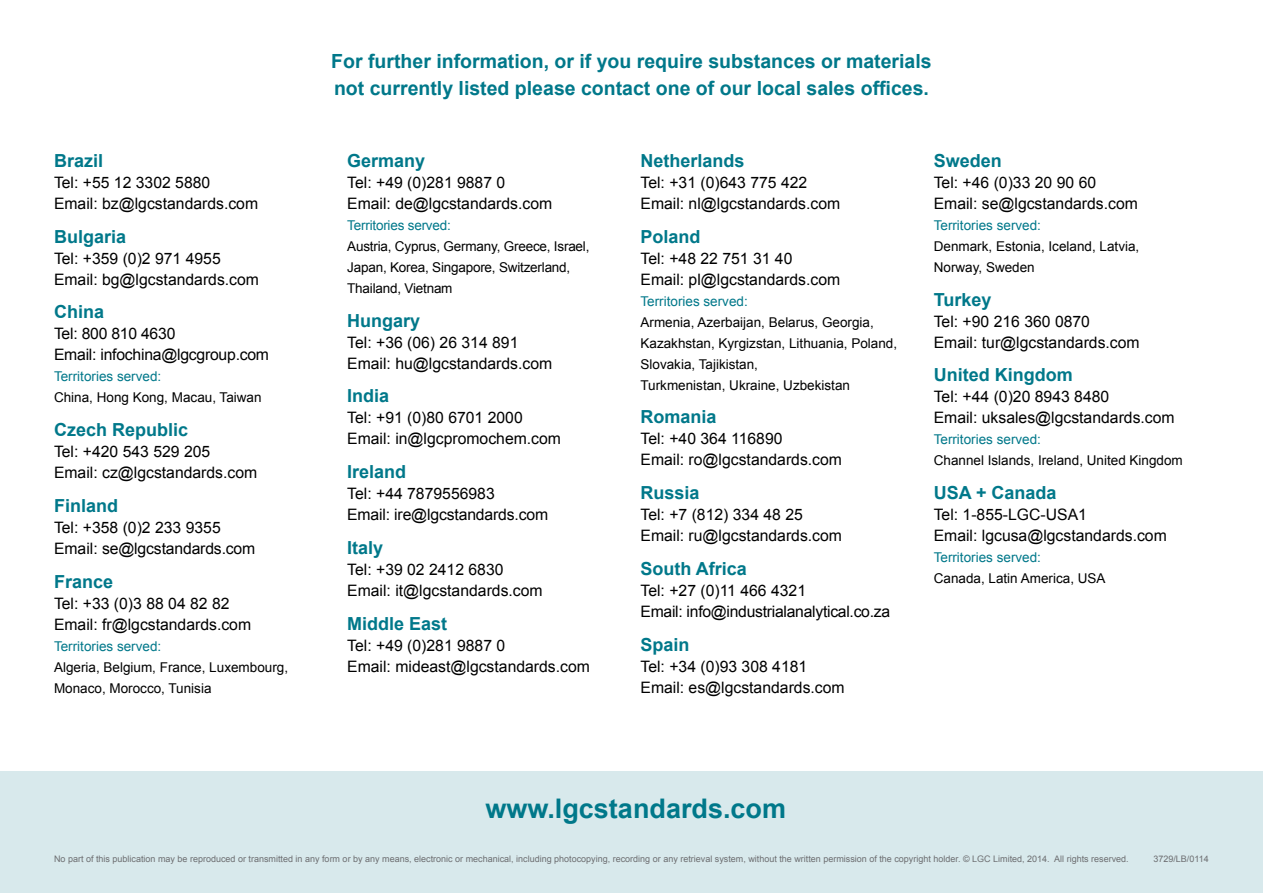
<style>
.page{position:relative;width:1263px;height:893px;background:#fff}
.page>*{position:absolute;margin:0;border:0;box-sizing:border-box;transform-origin:0 0}
.t1{font:700 27px "Arial";color:#00788a}
.t2{font:700 19.5px/27px "Arial";color:#00788a}
.t3{font:700 18px "Arial";color:#00788a}
.t4{font:15.75px/21px "Arial";color:#000}
.t5{font:15.75px/21px "Arial";letter-spacing:-.02em;color:#000}
.t6{font:13.5px/21px "Arial";color:#000}
.t7{font:13.5px "Arial";color:#00788a}
.t8{font:9px "Arial";color:#6d6e71}
</style>
<div class="page">
<div style="left:0;top:771px;width:1263px;height:122px;background:#d8e9ec"></div>
<p class="t3" style="left:54px;top:149px;width:51px">Brazil</p>
<p class="t4" style="left:54px;top:172px;width:206px">Tel: +55 12 3302 5880<br>Email: bz@lgcstandards.com</p>
<p class="t3" style="left:54px;top:224px;width:74px">Bulgaria</p>
<p class="t4" style="left:54px;top:248px;width:207px">Tel: +359 (0)2 971 4955<br>Email: bg@lgcstandards.com</p>
<p class="t3" style="left:54px;top:300px;width:52px">China</p>
<p class="t4" style="left:54px;top:324px;width:217px">Tel: 800 810 4630<br>Email: infochina@lgcgroup.com</p>
<p class="t7" style="left:54px;top:368px;width:109px">Territories served:</p>
<p class="t6" style="left:54px;top:387px;width:209px">China, Hong Kong, Macau, Taiwan</p>
<p class="t3" style="left:54px;top:418px;width:136px">Czech Republic</p>
<p class="t4" style="left:54px;top:441px;width:205px">Tel: +420 543 529 205<br>Email: cz@lgcstandards.com</p>
<p class="t3" style="left:54px;top:494px;width:66px">Finland</p>
<p class="t4" style="left:54px;top:517px;width:203px">Tel: +358 (0)2 233 9355<br>Email: se@lgcstandards.com</p>
<p class="t3" style="left:54px;top:569px;width:61px">France</p>
<p class="t4" style="left:54px;top:593px;width:199px">Tel: +33 (0)3 88 04 82 82<br>Email: fr@lgcstandards.com</p>
<p class="t7" style="left:54px;top:637px;width:109px">Territories served:</p>
<p class="t6" style="left:54px;top:657px;width:236px">Algeria, Belgium, France, Luxembourg,<br>Monaco, Morocco, Tunisia</p>
<p class="t2" style="left:331px;top:48px;width:602px">For further information, or if you require substances or materials not currently listed please contact one of our local sales offices.</p>
<p class="t3" style="left:347px;top:149px;width:80px">Germany</p>
<p class="t4" style="left:347px;top:172px;width:207px">Tel: +49 (0)281 9887 0<br>Email: de@lgcstandards.com</p>
<p class="t7" style="left:347px;top:216px;width:105px">Territories served:</p>
<p class="t6" style="left:347px;top:236px;width:244px">Austria, Cyprus, Germany, Greece, Israel,<br>Japan, Korea, Singapore, Switzerland,<br>Thailand, Vietnam</p>
<p class="t3" style="left:347px;top:308px;width:75px">Hungary</p>
<p class="t4" style="left:347px;top:332px;width:207px">Tel: +36 (06) 26 314 891<br>Email: hu@lgcstandards.com</p>
<p class="t3" style="left:347px;top:384px;width:44px">India</p>
<p class="t4" style="left:347px;top:408px;width:215px">Tel: +91 (0)80 6701 2000<br>Email: in@lgcpromochem.com</p>
<p class="t3" style="left:347px;top:460px;width:61px">Ireland</p>
<p class="t4" style="left:347px;top:483px;width:202px">Tel: +44 7879556983<br>Email: ire@lgcstandards.com</p>
<p class="t3" style="left:347px;top:536px;width:38px">Italy</p>
<p class="t4" style="left:347px;top:559px;width:197px">Tel: +39 02 2412 6830<br>Email: it@lgcstandards.com</p>
<p class="t3" style="left:347px;top:611px;width:102px">Middle East</p>
<p class="t4" style="left:347px;top:635px;width:244px">Tel: +49 (0)281 9887 0<br>Email: mideast@lgcstandards.com</p>
<p class="t3" style="left:640px;top:149px;width:106px">Netherlands</p>
<p class="t4" style="left:640px;top:172px;width:201px">Tel: +31 (0)643 775 422<br>Email: nl@lgcstandards.com</p>
<p class="t3" style="left:640px;top:224px;width:62px">Poland</p>
<p class="t4" style="left:640px;top:248px;width:201px">Tel: +48 22 751 31 40<br>Email: pl@lgcstandards.com</p>
<p class="t7" style="left:640px;top:292px;width:109px">Territories served:</p>
<p class="t6" style="left:640px;top:312px;width:258px">Armenia, Azerbaijan, Belarus, Georgia, Kazakhstan, Kyrgizstan, Lithuania, Poland, Slovakia, Tajikistan,<br>Turkmenistan, Ukraine, Uzbekistan</p>
<p class="t3" style="left:640px;top:405px;width:78px">Romania</p>
<p class="t4" style="left:640px;top:429px;width:203px">Tel: +40 364 116890<br>Email: ro@lgcstandards.com</p>
<p class="t3" style="left:640px;top:481px;width:61px">Russia</p>
<p class="t4" style="left:640px;top:504px;width:203px">Tel: +7 (812) 334 48 25<br>Email: ru@lgcstandards.com</p>
<p class="t3" style="left:640px;top:557px;width:108px">South Africa</p>
<p class="t5" style="left:640px;top:580px;width:251px">Tel: +27 (0)11 466 4321<br>Email: info@industrialanalytical.co.za</p>
<p class="t3" style="left:640px;top:632px;width:51px">Spain</p>
<p class="t4" style="left:640px;top:656px;width:206px">Tel: +34 (0)93 308 4181<br>Email: es@lgcstandards.com</p>
<p class="t3" style="left:934px;top:149px;width:70px">Sweden</p>
<p class="t4" style="left:934px;top:172px;width:206px">Tel: +46 (0)33 20 90 60<br>Email: se@lgcstandards.com</p>
<p class="t7" style="left:934px;top:216px;width:109px">Territories served:</p>
<p class="t6" style="left:934px;top:236px;width:207px">Denmark, Estonia, Iceland, Latvia,<br>Norway, Sweden</p>
<p class="t3" style="left:934px;top:287px;width:59px">Turkey</p>
<p class="t4" style="left:934px;top:311px;width:207px">Tel: +90 216 360 0870<br>Email: tur@lgcstandards.com</p>
<p class="t3" style="left:934px;top:363px;width:140px">United Kingdom</p>
<p class="t4" style="left:934px;top:387px;width:242px">Tel: +44 (0)20 8943 8480<br>Email: uksales@lgcstandards.com</p>
<p class="t7" style="left:934px;top:431px;width:109px">Territories served:</p>
<p class="t6" style="left:934px;top:450px;width:251px">Channel Islands, Ireland, United Kingdom</p>
<p class="t3" style="left:934px;top:481px;width:124px">USA + Canada</p>
<p class="t4" style="left:934px;top:504px;width:235px">Tel: 1-855-LGC-USA1<br>Email: lgcusa@lgcstandards.com</p>
<p class="t7" style="left:934px;top:549px;width:109px">Territories served:</p>
<p class="t6" style="left:934px;top:568px;width:173px">Canada, Latin America, USA</p>
<h1 class="t1" style="left:485px;top:790px;width:302px">www.lgcstandards.com</h1>
<p class="t8" style="left:54px;top:853px;width:1076px">No part of this publication may be reproduced or transmitted in any form or by any means, electronic or mechanical, including photocopying, recording or any retrieval system, without the written permission of the copyright holder. © LGC Limited, 2014. All rights reserved.</p>
<p class="t8" style="left:1153px;top:853px;width:57px">3729/LB/0114</p>
</div>
